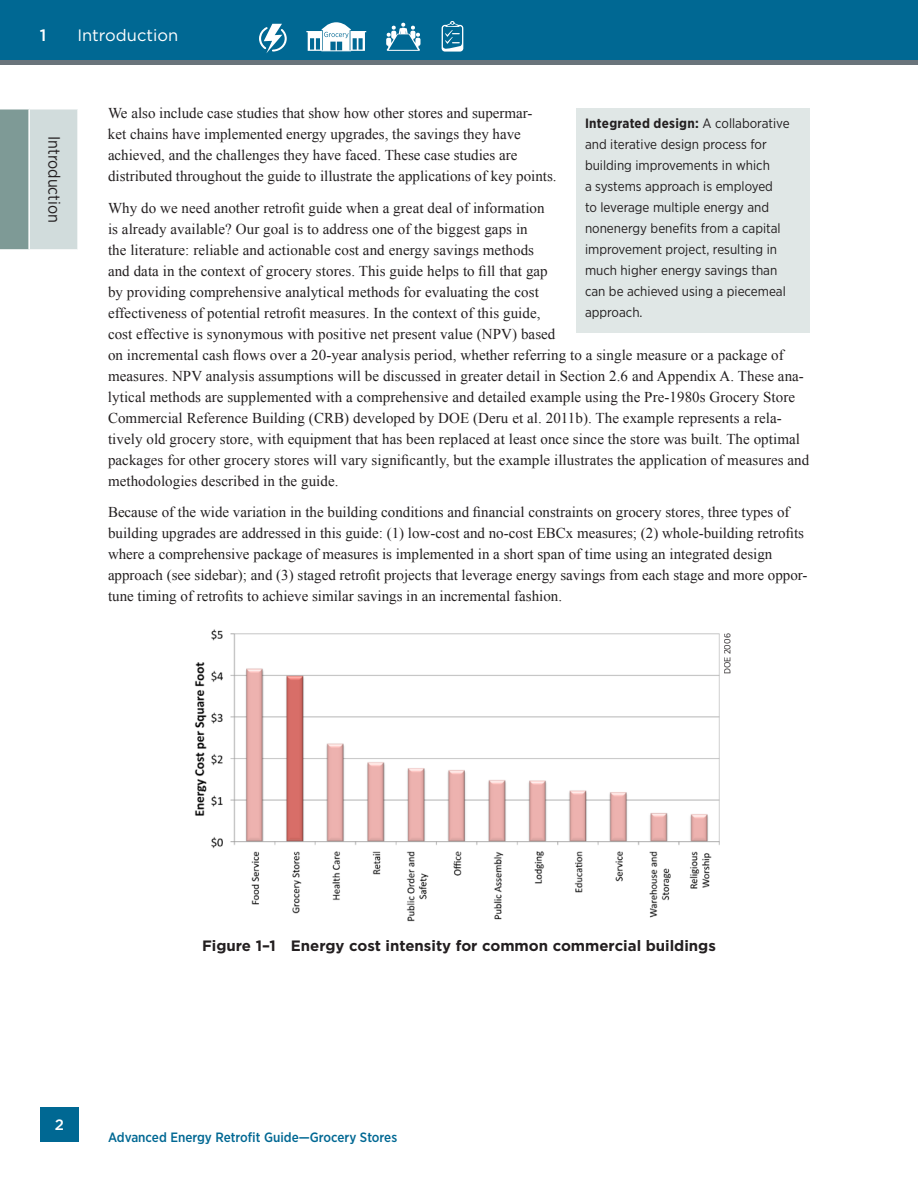
<style>
.page{position:relative;width:918px;height:1188px;background:#fff}
.page>*{position:absolute;margin:0;border:0;box-sizing:border-box;transform-origin:0 0}
.t1{font:16.5px "Gotham";color:#fff}
.t2{font:16.5px "Gotham Narrow";color:#231f20}
.t3{font:500 16.5px "Gotham";color:#fff}
.t4{font:15px/21px "Times New Roman";letter-spacing:.005em;color:#231f20}
.t5{font:700 15px "Gotham";color:#231f20}
.t6{font:500 15px "Gotham";color:#fff}
.t7{font:13.5px/21px "Gotham Narrow";color:#231f20}
.t8{font:500 13.5px "Gotham Narrow";color:#006893}
.t9{font:9px "Gotham Narrow";color:#231f20}
.s1{font-weight:700}
</style>
<div class="page">
<div style="left:0;top:0;width:918px;height:62px;background:#006893"></div>
<hr style="left:0;top:60px;width:918px;height:4px;background:#6a747b">
<div style="left:40px;top:1107px;width:39px;height:35px;background:#006893"></div>
<div style="left:0;top:109px;width:29px;height:141px;background:#7e9a96"></div>
<div style="left:29px;top:109px;width:49px;height:141px;background:#d1dcdc"></div>
<hr style="left:0;top:249px;width:29px;height:2px;background:#fff">
<hr style="left:29px;top:249px;width:50px;height:2px;background:#fff">
<hr style="left:29px;top:108px;width:50px;height:2px;background:#fff">
<hr style="left:77px;top:109px;width:2px;height:140px;background:#fff">
<hr style="left:0;top:108px;width:29px;height:2px;background:#fff">
<hr style="left:28px;top:109px;width:2px;height:140px;background:#fff">
<svg style="left:259px;top:24px;width:28px;height:29px"></svg>
<svg style="left:306px;top:22px;width:60px;height:29px"></svg>
<svg style="left:442px;top:21px;width:21px;height:31px"></svg>
<svg style="left:386px;top:23px;width:35px;height:28px"></svg>
<img style="left:194px;top:629px;width:526px;height:293px">
<div style="left:576px;top:108px;width:234px;height:224px;background:#e0e7e6"></div>
<p class="t3" style="left:40px;top:25px;width:8px">1</p>
<p class="t1" style="left:77px;top:25px;width:102px">Introduction</p>
<p class="t2" style="left:65px;top:136px;width:89px;rotate:90deg">Introduction</p>
<p class="t4" style="left:108px;top:103px;width:448px">We also include case studies that show how other stores and supermar&shy;ket chains have implemented energy upgrades, the savings they have achieved, and the challenges they have faced. These case studies are distributed throughout the guide to illustrate the applications of key points.</p>
<p class="t4" style="left:108px;top:197px;width:703px">Why do we need another retrofit guide when a great deal of information<br>is already available? Our goal is to address one of the biggest gaps in<br>the literature: reliable and actionable cost and energy savings methods<br>and data in the context of grocery stores. This guide helps to fill that gap<br>by providing comprehensive analytical methods for evaluating the cost<br>effectiveness of potential retrofit measures. In the context of this guide,<br>cost effective is synonymous with positive net present value (NPV) based<br>on incremental cash flows over a 20-year analysis period, whether referring to a single measure or a package of measures. NPV analysis assumptions will be discussed in greater detail in Section 2.6 and Appendix A. These ana&shy;lytical methods are supplemented with a comprehensive and detailed example using the Pre-1980s Grocery Store Commercial Reference Building (CRB) developed by DOE (Deru et al. 2011b). The example represents a rela&shy;tively old grocery store, with equipment that has been replaced at least once since the store was built. The optimal packages for other grocery stores will vary significantly, but the example illustrates the application of measures and methodologies described in the guide.</p>
<p class="t4" style="left:108px;top:502px;width:701px">Because of the wide variation in the building conditions and financial constraints on grocery stores, three types of building upgrades are addressed in this guide: (1) low-cost and no-cost EBCx measures; (2) whole-building retrofits where a comprehensive package of measures is implemented in a short span of time using an integrated design approach (see sidebar); and (3) staged retrofit projects that leverage energy savings from each stage and more oppor&shy;tune timing of retrofits to achieve similar savings in an incremental fashion.</p>
<p class="t9" style="left:722px;top:674px;width:42px;rotate:-90deg">DOE 2006</p>
<p class="t7" style="left:585px;top:112px;width:206px"><span class="s1">Integrated design:</span> A collaborative and iterative design process for building improvements in which<br>a systems approach is employed<br>to leverage multiple energy and nonenergy benefits from a capital improvement project, resulting in much higher energy savings than can be achieved using a piecemeal approach.</p>
<p class="t5" style="left:202px;top:936px;width:515px">Figure 1–1 Energy cost intensity for common commercial buildings</p>
<p class="t6" style="left:55px;top:1115px;width:11px">2</p>
<p class="t8" style="left:108px;top:1128px;width:291px">Advanced Energy Retrofit Guide—Grocery Stores</p>
</div>
